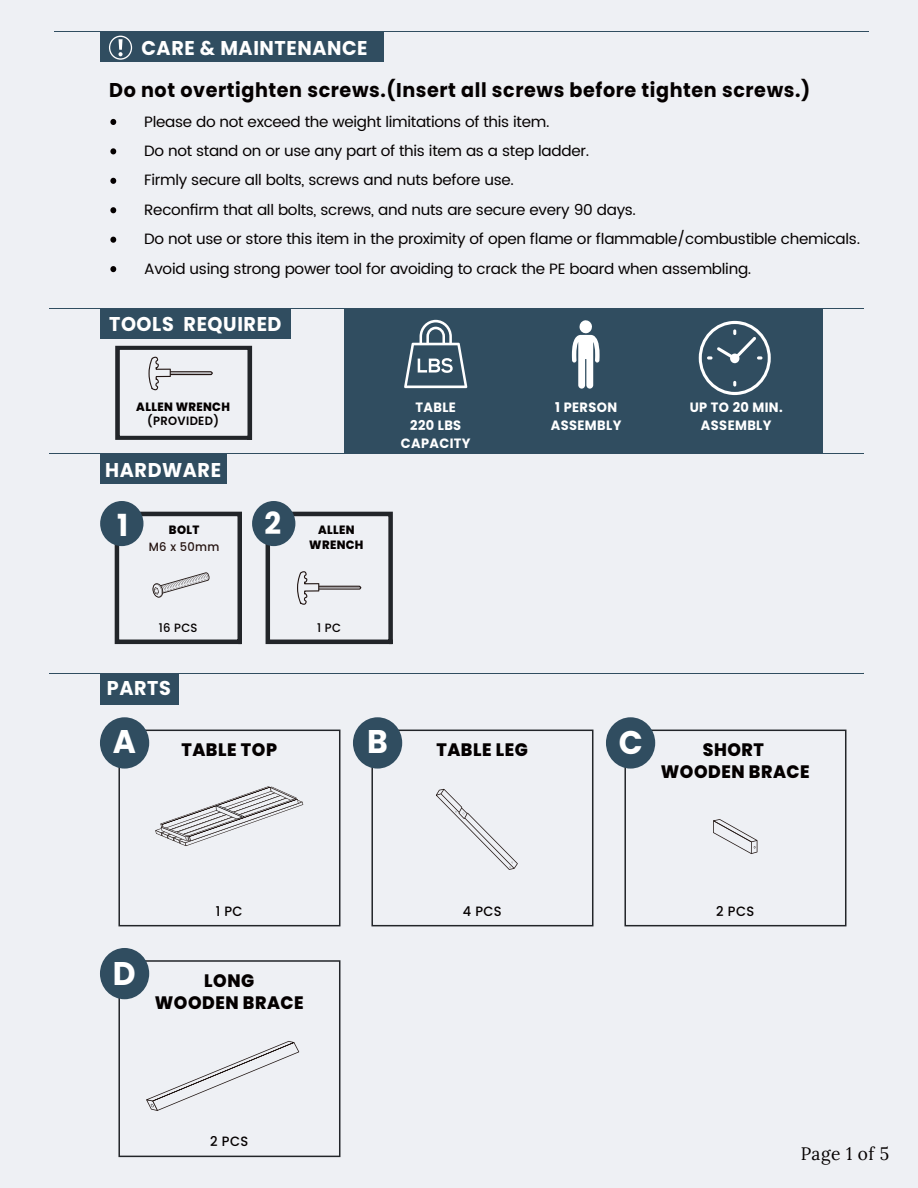
<style>
.page{position:relative;width:918px;height:1188px;background:#eef0f4}
.page>*{position:absolute;margin:0;border:0;box-sizing:border-box;transform-origin:0 0}
.t1{font:32.7px "Poppins";color:#fff;scale:.96 1}
.t2{font:30.45px "Poppins";color:#fff;scale:.96 1}
.t3{font:19.95px "Poppins";letter-spacing:.03em;color:#040000;scale:.96 1}
.t4{font:19.95px "Poppins";letter-spacing:.03em;color:#fff;scale:.96 1}
.t5{font:800 18px/21.6px "Poppins";letter-spacing:.03em;color:#040000;text-align:center;scale:.96 1}
.t6{font:18px "Lora";letter-spacing:.025em;color:#040000;scale:.96 1}
.t7{font:15px/29.4px "Poppins";letter-spacing:-.02em;color:#040000}
.t8{font:13.5px/18px "Poppins";letter-spacing:.03em;color:#fff;text-align:center;scale:.96 1}
.t9{font:500 13.5px "Poppins";letter-spacing:.03em;color:#040000;scale:.96 1}
.t10{font:800 12px/14.4px "Poppins";letter-spacing:.03em;color:#040000;text-align:center;scale:.96 1}
.t11{font:600 12px "Poppins";letter-spacing:.03em;color:#040000;scale:.96 1}
.t12{font:500 12px "Poppins";letter-spacing:.03em;color:#040000;scale:.96 1}
.t13{font:500 12px "Poppins";letter-spacing:.03em;color:#251411;scale:.96 1}
</style>
<div class="page">
<div style="left:100px;top:32px;width:284px;height:30px;background:#304d60"></div>
<svg style="left:109px;top:36px;width:23px;height:24px"></svg>
<hr style="left:54px;top:31px;width:815px;height:1px;background:#304d60">
<svg style="left:110px;top:119px;width:6px;height:6px"></svg>
<svg style="left:110px;top:148px;width:6px;height:6px"></svg>
<svg style="left:110px;top:178px;width:6px;height:6px"></svg>
<svg style="left:110px;top:207px;width:6px;height:6px"></svg>
<svg style="left:110px;top:237px;width:6px;height:6px"></svg>
<svg style="left:110px;top:266px;width:6px;height:6px"></svg>
<hr style="left:49px;top:308px;width:815px;height:1px;background:#304d60">
<hr style="left:49px;top:453px;width:815px;height:1px;background:#304d60">
<div style="left:344px;top:309px;width:479px;height:145px;background:#304d60"></div>
<div style="left:100px;top:308px;width:190px;height:31px;background:#304d60"></div>
<div style="left:100px;top:454px;width:126px;height:30px;background:#304d60"></div>
<svg style="left:572px;top:320px;width:28px;height:69px"></svg>
<svg style="left:404px;top:320px;width:63px;height:68px"></svg>
<svg style="left:699px;top:321px;width:72px;height:74px"></svg>
<hr style="left:49px;top:673px;width:815px;height:1px;background:#304d60">
<div style="left:252px;top:501px;width:43px;height:45px;background:#304d60;border-radius:50%"></div>
<div style="left:371px;top:730px;width:222px;height:196px;border:2px solid #222529"></div>
<div style="left:353px;top:717px;width:49px;height:52px;background:#304d60;border-radius:50%"></div>
<div style="left:624px;top:730px;width:222px;height:196px;border:2px solid #222529"></div>
<div style="left:606px;top:717px;width:49px;height:52px;background:#304d60;border-radius:50%"></div>
<div style="left:118px;top:960px;width:222px;height:197px;border:2px solid #222529"></div>
<div style="left:100px;top:948px;width:49px;height:51px;background:#304d60;border-radius:50%"></div>
<div style="left:100px;top:501px;width:43px;height:45px;background:#304d60;border-radius:50%"></div>
<div style="left:100px;top:674px;width:78px;height:30px;background:#304d60"></div>
<svg style="left:146px;top:1041px;width:153px;height:70px"></svg>
<svg style="left:264px;top:510px;width:129px;height:135px"></svg>
<svg style="left:115px;top:345px;width:138px;height:95px"></svg>
<svg style="left:113px;top:510px;width:129px;height:135px"></svg>
<svg style="left:713px;top:819px;width:44px;height:35px"></svg>
<svg style="left:436px;top:789px;width:82px;height:81px"></svg>
<div style="left:118px;top:730px;width:222px;height:196px;border:2px solid #222529"></div>
<div style="left:100px;top:717px;width:49px;height:52px;background:#304d60;border-radius:50%"></div>
<svg style="left:155px;top:786px;width:148px;height:60px"></svg>
<h3 class="t4" style="left:141px;top:37px;width:237px">CARE &amp; MAINTENANCE</h3>
<h3 class="t3" style="left:109px;top:79px;width:732px">Do not overtighten screws.(Insert all screws before tighten screws.)</h3>
<p class="t7" style="left:144px;top:107px;width:717px">Please do not exceed the weight limitations of this item.<br>Do not stand on or use any part of this item as a step ladder.<br>Firmly secure all bolts, screws and nuts before use.<br>Reconfirm that all bolts, screws, and nuts are secure every 90 days.<br>Do not use or store this item in the proximity of open flame or flammable/combustible chemicals.<br>Avoid using strong power tool for avoiding to crack the PE board when assembling.</p>
<h3 class="t4" style="left:109px;top:312px;width:181px">TOOLS REQUIRED</h3>
<p class="t10" style="left:136px;top:400px;width:99px">ALLEN WRENCH</p>
<p class="t11" style="left:147px;top:414px;width:76px">(PROVIDED)</p>
<p class="t8" style="left:401px;top:399px;width:74px">TABLE<br>220 LBS<br>CAPACITY</p>
<p class="t8" style="left:551px;top:399px;width:75px">1 PERSON<br>ASSEMBLY</p>
<p class="t8" style="left:690px;top:399px;width:98px">UP TO 20 MIN.<br>ASSEMBLY</p>
<h3 class="t4" style="left:105px;top:458px;width:122px">HARDWARE</h3>
<h2 class="t2" style="left:117px;top:508px;width:13px">1</h2>
<p class="t10" style="left:169px;top:523px;width:33px">BOLT</p>
<p class="t13" style="left:149px;top:540px;width:75px">M6 x 50mm</p>
<p class="t12" style="left:159px;top:621px;width:42px">16 PCS</p>
<h3 class="t4" style="left:107px;top:677px;width:68px">PARTS</h3>
<h2 class="t2" style="left:264px;top:506px;width:19px">2</h2>
<h1 class="t1" style="left:113px;top:723px;width:26px">A</h1>
<p class="t5" style="left:181px;top:739px;width:101px">TABLE TOP</p>
<p class="t10" style="left:309px;top:523px;width:58px">ALLEN<br>WRENCH</p>
<p class="t12" style="left:317px;top:621px;width:26px">1 PC</p>
<h1 class="t1" style="left:367px;top:723px;width:23px">B</h1>
<p class="t5" style="left:436px;top:739px;width:97px">TABLE LEG</p>
<h1 class="t1" style="left:113px;top:955px;width:25px">D</h1>
<p class="t9" style="left:216px;top:903px;width:29px">1 PC</p>
<p class="t5" style="left:155px;top:970px;width:157px">LONG<br>WOODEN BRACE</p>
<p class="t9" style="left:210px;top:1134px;width:41px">2 PCS</p>
<p class="t9" style="left:463px;top:903px;width:42px">4 PCS</p>
<h1 class="t1" style="left:619px;top:724px;width:26px">C</h1>
<p class="t5" style="left:661px;top:739px;width:157px">SHORT<br>WOODEN BRACE</p>
<p class="t9" style="left:716px;top:903px;width:41px">2 PCS</p>
<p class="t6" style="left:801px;top:1140px;width:94px">Page 1 of 5</p>
</div>
